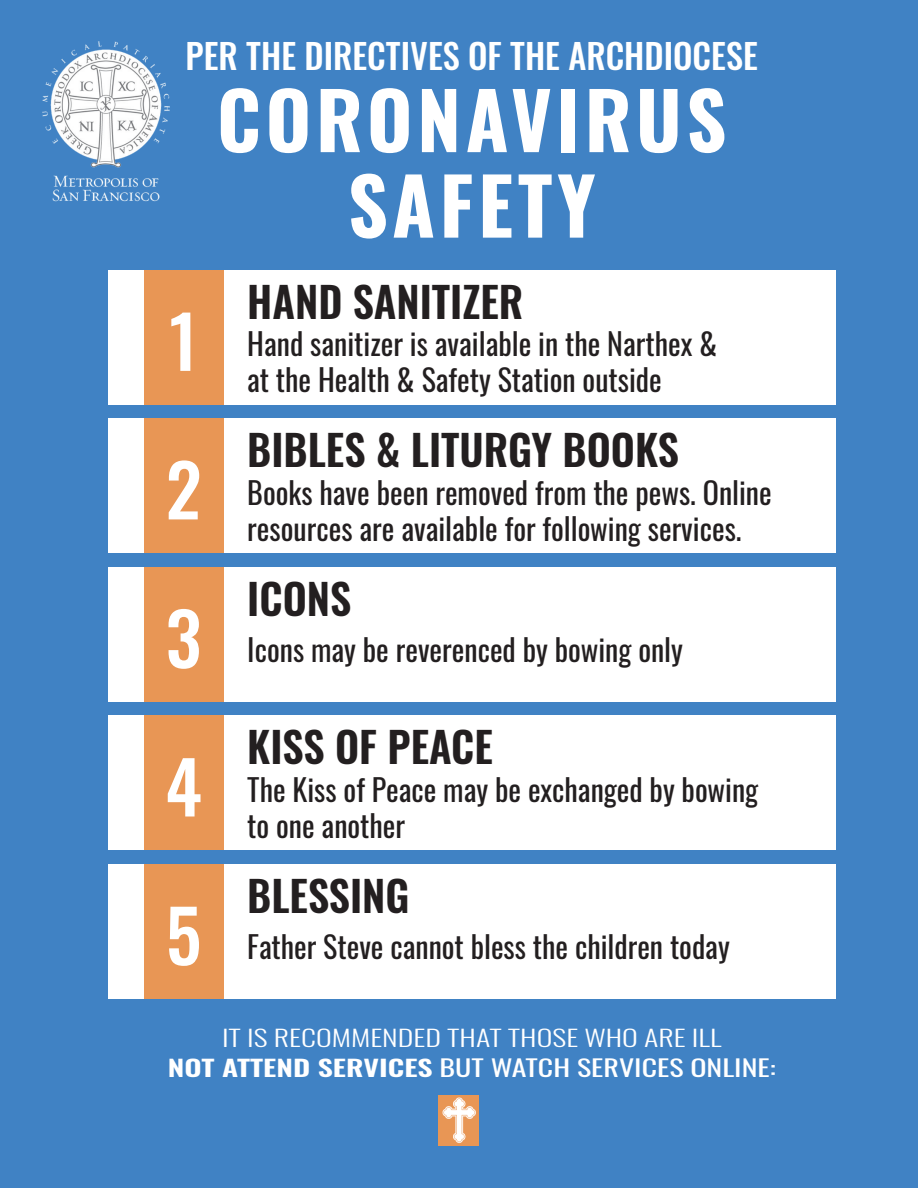
<style>
.page{position:relative;width:918px;height:1188px;background:#4082c4}
.page>*{position:absolute;margin:0;border:0;box-sizing:border-box;transform-origin:0 0}
.t1{font:700 78px/85.5px "Oswald";letter-spacing:.06em;color:#fff;text-align:center}
.t2{font:500 72px/148.5px "Oswald";color:#fff;text-align:justify}
.t3{font:600 42px "Oswald";color:#231f20}
.t4{font:500 34.5px "Oswald";color:#fff}
.t5{font:30px/36px "Oswald";color:#231f20}
.t6{font:300 22.5px/30px "Oswald";color:#fff;text-align:center;scale:1.33 1}
.s1{font-weight:600}
.s2{font-weight:400}
</style>
<div class="page">
<div style="left:108px;top:270px;width:728px;height:135px;background:#fff"></div>
<div style="left:108px;top:418px;width:728px;height:136px;background:#fff"></div>
<div style="left:108px;top:567px;width:728px;height:135px;background:#fff"></div>
<div style="left:108px;top:716px;width:728px;height:134px;background:#fff"></div>
<div style="left:108px;top:864px;width:728px;height:135px;background:#fff"></div>
<div style="left:144px;top:270px;width:79px;height:135px;background:#e89655"></div>
<div style="left:144px;top:418px;width:79px;height:136px;background:#e89655"></div>
<div style="left:144px;top:567px;width:79px;height:135px;background:#e89655"></div>
<div style="left:144px;top:716px;width:79px;height:134px;background:#e89655"></div>
<div style="left:144px;top:864px;width:79px;height:135px;background:#e89655"></div>
<div style="left:439px;top:1095px;width:40px;height:51px;background:#e89655"></div>
<img style="left:442px;top:1097px;width:34px;height:46px">
<img style="left:42px;top:41px;width:128px;height:161px">
<p class="t4" style="left:186px;top:38px;width:574px">PER THE DIRECTIVES OF THE ARCHDIOCESE</p>
<h1 class="t1" style="left:217px;top:82px;width:511px">CORONAVIRUS<br>SAFETY</h1>
<h2 class="t2" style="left:165px;top:272px;width:38px">1<br>2<br>3<br>4<br>5</h2>
<h3 class="t3" style="left:247px;top:280px;width:278px">HAND SANITIZER</h3>
<p class="t5" style="left:247px;top:323px;width:472px">Hand sanitizer is available in the Narthex &amp; at the Health &amp; Safety Station outside</p>
<h3 class="t3" style="left:247px;top:428px;width:433px">BIBLES &amp; LITURGY BOOKS</h3>
<p class="t5" style="left:247px;top:471px;width:526px">Books have been removed from the pews. Online resources are available for following services.</p>
<h3 class="t3" style="left:247px;top:577px;width:106px">ICONS</h3>
<p class="t5" style="left:247px;top:629px;width:437px">Icons may be reverenced by bowing only</p>
<h3 class="t3" style="left:247px;top:725px;width:247px">KISS OF PEACE</h3>
<p class="t5" style="left:247px;top:768px;width:512px">The Kiss of Peace may be exchanged by bowing to one another</p>
<h3 class="t3" style="left:247px;top:874px;width:164px">BLESSING</h3>
<p class="t5" style="left:247px;top:926px;width:484px">Father Steve cannot bless the children today</p>
<p class="t6" style="left:168px;top:1021px;width:459px">IT IS RECOMMENDED THAT THOSE WHO ARE ILL<br><span class="s1">NOT ATTEND SERVICES</span> <span class="s2">BUT WATCH SERVICES ONLINE:</span></p>
</div>
